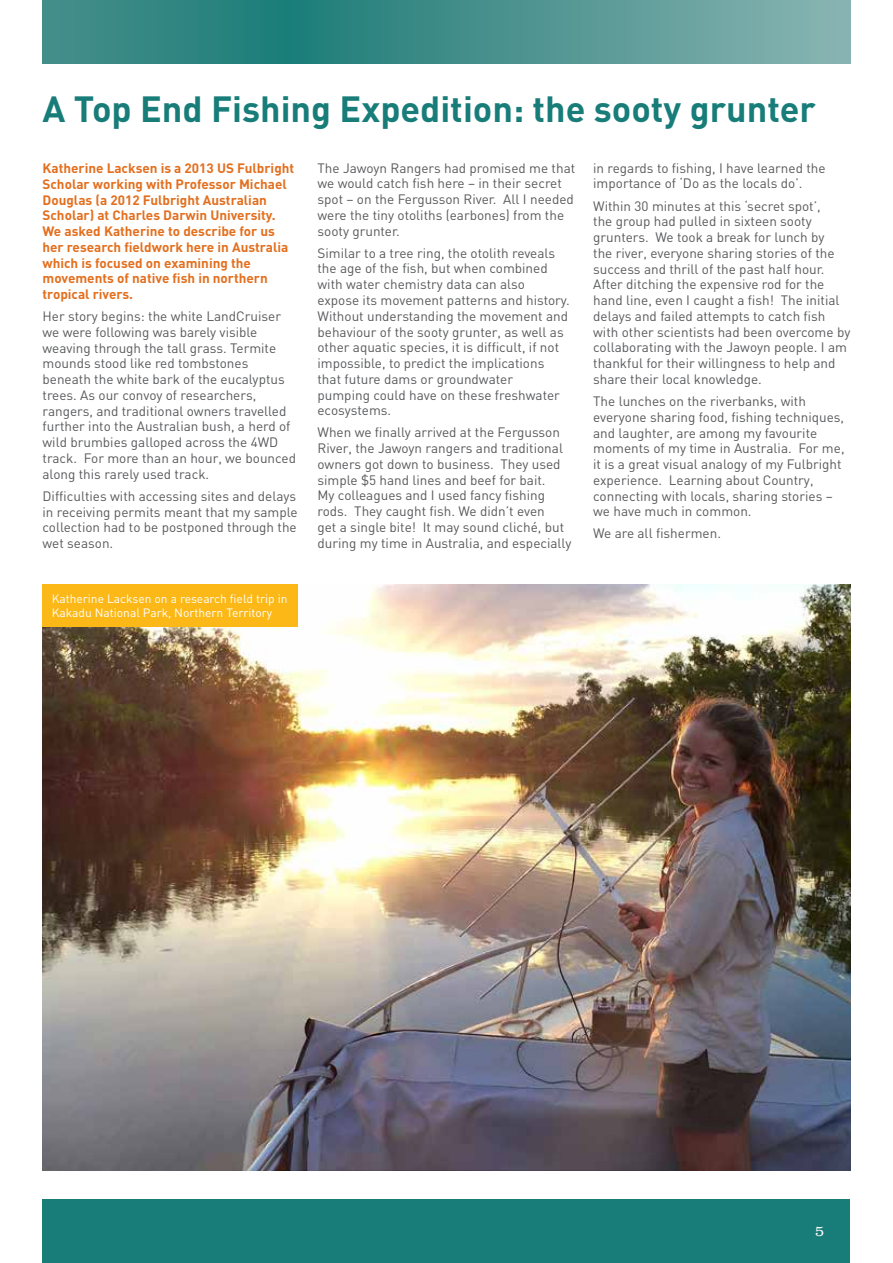
<style>
.page{position:relative;width:893px;height:1263px;background:#fff}
.page>*{position:absolute;margin:0;border:0;box-sizing:border-box;transform-origin:0 0}
.t1{font:700 36px "DIN";color:#187d79}
.t2{font:300 15px "Clarendon";color:#fff}
.t3{font:13.5px/15.8px "DIN";color:#58595b}
.t4{font:700 13.5px/15.8px "DIN";color:#e36f1e}
.t5{font:12px/14.1px "DIN";color:#fff}
</style>
<div class="page">
<img style="left:43px;top:585px;width:807px;height:586px">
<div style="left:43px;top:1199px;width:807px;height:64px;background:#187d79"></div>
<svg style="left:43px;top:0;width:807px;height:64px;background:#49928f"></svg>
<div style="left:43px;top:585px;width:255px;height:42px;background:#fcb816"></div>
<h1 class="t1" style="left:43px;top:86px;width:775px">A Top End Fishing Expedition: the sooty grunter</h1>
<p class="t3" style="left:317px;top:160px;width:259px">The Jawoyn Rangers had promised me that we would catch fish here – in their secret spot – on the Fergusson River. All I needed were the tiny otoliths (earbones) from the sooty grunter.</p>
<p class="t3" style="left:317px;top:245px;width:254px">Similar to a tree ring, the otolith reveals the age of the fish, but when combined with water chemistry data can also expose its movement patterns and history.<br>Without understanding the movement and behaviour of the sooty grunter, as well as other aquatic species, it is difficult, if not impossible, to predict the implications that future dams or groundwater<br>pumping could have on these freshwater ecosystems.</p>
<p class="t3" style="left:317px;top:424px;width:255px">When we finally arrived at the Fergusson River, the Jawoyn rangers and traditional owners got down to business. They used simple $5 hand lines and beef for bait.<br>My colleagues and I used fancy fishing rods. They caught fish. We didn’t even<br>get a single bite! It may sound cliché, but during my time in Australia, and especially</p>
<p class="t3" style="left:593px;top:160px;width:234px">in regards to fishing, I have learned the importance of ‘Do as the locals do’.</p>
<p class="t3" style="left:593px;top:198px;width:259px">Within 30 minutes at this ‘secret spot’,<br>the group had pulled in sixteen sooty grunters. We took a break for lunch by<br>the river, everyone sharing stories of the success and thrill of the past half hour.<br>After ditching the expensive rod for the hand line, even I caught a fish! The initial delays and failed attempts to catch fish with other scientists had been overcome by collaborating with the Jawoyn people. I am thankful for their willingness to help and share their local knowledge.</p>
<p class="t3" style="left:593px;top:393px;width:253px">The lunches on the riverbanks, with everyone sharing food, fishing techniques, and laughter, are among my favourite moments of my time in Australia. For me, it is a great visual analogy of my Fulbright experience. Learning about Country, connecting with locals, sharing stories – we have much in common.</p>
<p class="t3" style="left:593px;top:525px;width:129px">We are all fishermen.</p>
<p class="t4" style="left:43px;top:160px;width:253px">Katherine Lacksen is a 2013 US Fulbright Scholar working with Professor Michael Douglas (a 2012 Fulbright Australian Scholar) at Charles Darwin University.<br>We asked Katherine to describe for us her research fieldwork here in Australia which is focused on examining the movements of native fish in northern tropical rivers.</p>
<p class="t3" style="left:43px;top:308px;width:255px">Her story begins: the white LandCruiser we were following was barely visible weaving through the tall grass. Termite mounds stood like red tombstones beneath the white bark of the eucalyptus trees. As our convoy of researchers, rangers, and traditional owners travelled further into the Australian bush, a herd of wild brumbies galloped across the 4WD track. For more than an hour, we bounced along this rarely used track.</p>
<p class="t3" style="left:43px;top:488px;width:257px;text-align:justify">Difficulties with accessing sites and delays in receiving permits meant that my sample collection had to be postponed through the wet season.</p>
<p class="t5" style="left:52px;top:591px;width:237px">Katherine Lacksen on a research field trip in<br>Kakadu National Park, Northern Territory</p>
<p class="t2" style="left:815px;top:1222px;width:11px">5</p>
</div>
